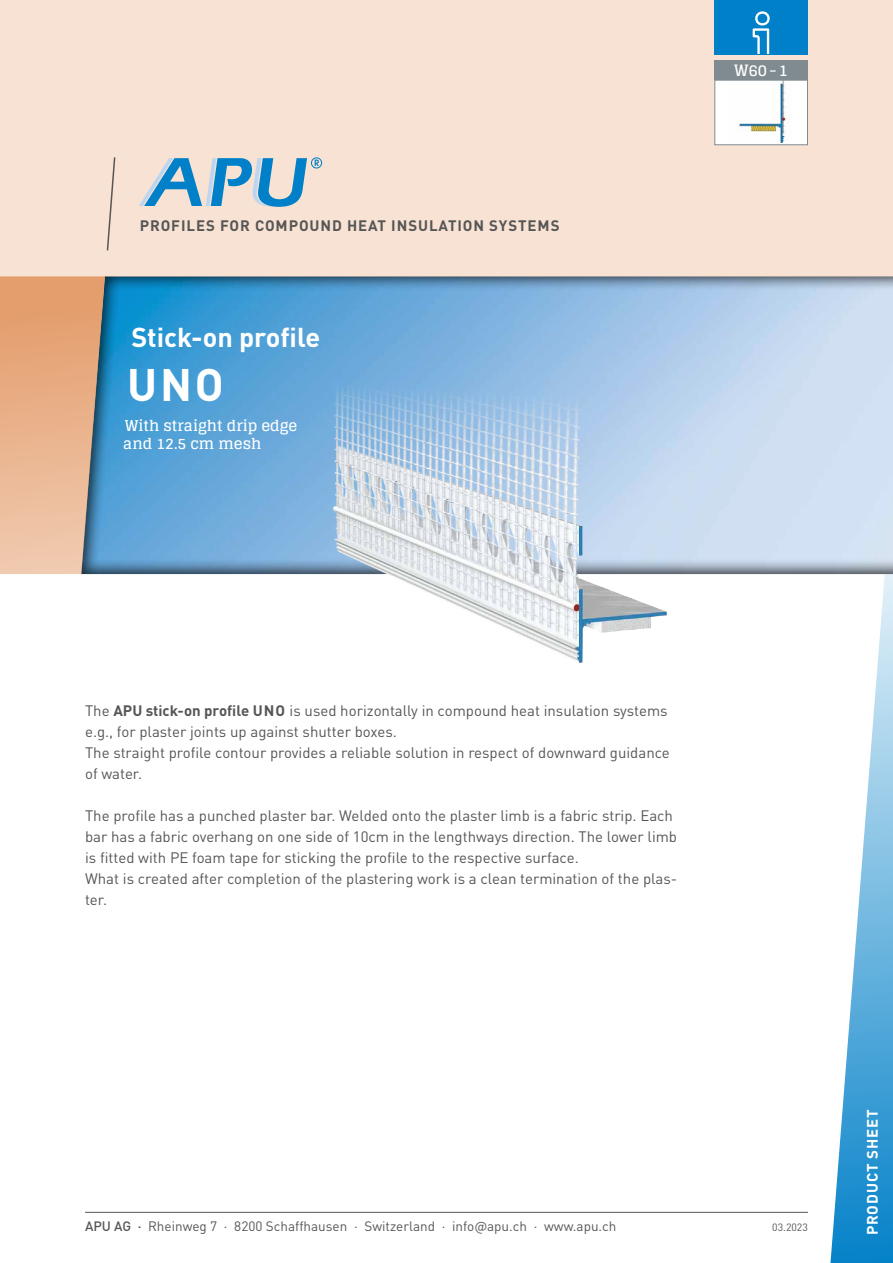
<style>
.page{position:relative;width:893px;height:1263px;background:#fff}
.page>*{position:absolute;margin:0;border:0;box-sizing:border-box;transform-origin:0 0}
.t1{font:700 45px "DIN Pro";color:#fff}
.t2{font:700 27px "DIN Pro";color:#fff}
.t3{font:700 15.6px "Glegoo";color:#fff}
.t4{font:15px/21px "DIN Pro";color:#565656}
.t5{font:700 15px "DIN Pro";letter-spacing:.06em;color:#565656}
.t6{font:700 15px/18px "Glegoo";color:#fff}
.t7{font:700 15px "DIN Pro";letter-spacing:.06em;color:#fff}
.t8{font:13.5px "DIN Pro";color:#565656}
.t9{font:10.5px "DIN Pro";color:#565656}
.s1{font-weight:700}
.s2{font-weight:500}
</style>
<div class="page">
<hr style="left:85px;top:1212px;width:723px;height:1px;background:#565656">
<div style="left:0;top:0;width:893px;height:276px;background:#f7e2d3"></div>
<svg style="left:830px;top:575px;width:63px;height:688px"></svg>
<div style="left:714px;top:0;width:94px;height:54px;background:#0080c8"></div>
<svg style="left:753px;top:11px;width:17px;height:43px"></svg>
<svg style="left:139px;top:157px;width:183px;height:50px"></svg>
<svg style="left:106px;top:157px;width:10px;height:94px"></svg>
<svg style="left:81px;top:276px;width:812px;height:299px;background:#8bbbdf"></svg>
<svg style="left:0;top:276px;width:105px;height:298px;background:#d9ab8a"></svg>
<div style="left:714px;top:60px;width:94px;height:20px;background:#808b91"></div>
<div style="left:715px;top:80px;width:92px;height:65px;background:#fff"></div>
<img style="left:739px;top:82px;width:50px;height:61px">
<div style="left:714px;top:80px;width:94px;height:65px;border:1px solid #808b91"></div>
<img style="left:323px;top:276px;width:352px;height:387px">
<p class="t5" style="left:140px;top:213px;width:421px">PROFILES FOR COMPOUND HEAT INSULATION SYSTEMS</p>
<h2 class="t2" style="left:131px;top:314px;width:190px">Stick-on profile</h2>
<h1 class="t1" style="left:127px;top:347px;width:98px">UNO</h1>
<p class="t6" style="left:123px;top:417px;width:176px">With straight drip edge and 12.5 cm mesh</p>
<p class="t3" style="left:734px;top:61px;width:55px">W60-1</p>
<p class="t4" style="left:85px;top:699px;width:586px">The <span class="s1">APU stick-on profile UNO</span> is used horizontally in compound heat insulation systems e.g., for plaster joints up against shutter boxes.<br>The straight profile contour provides a reliable solution in respect of downward guidance of water.</p>
<p class="t4" style="left:85px;top:804px;width:594px">The profile has a punched plaster bar. Welded onto the plaster limb is a fabric strip. Each bar has a fabric overhang on one side of 10cm in the lengthways direction. The lower limb is fitted with PE foam tape for sticking the profile to the respective surface.<br>What is created after completion of the plastering work is a clean termination of the plas&shy;ter.</p>
<p class="t8" style="left:85px;top:1215px;width:533px"><span class="s2">APU AG ·</span> Rheinweg 7 · 8200 Schaffhausen · Switzerland · info@apu.ch · www.apu.ch</p>
<p class="t9" style="left:772px;top:1219px;width:37px">03.2023</p>
<p class="t7" style="left:860px;top:1235px;width:128px;rotate:-90deg">PRODUCT SHEET</p>
</div>
